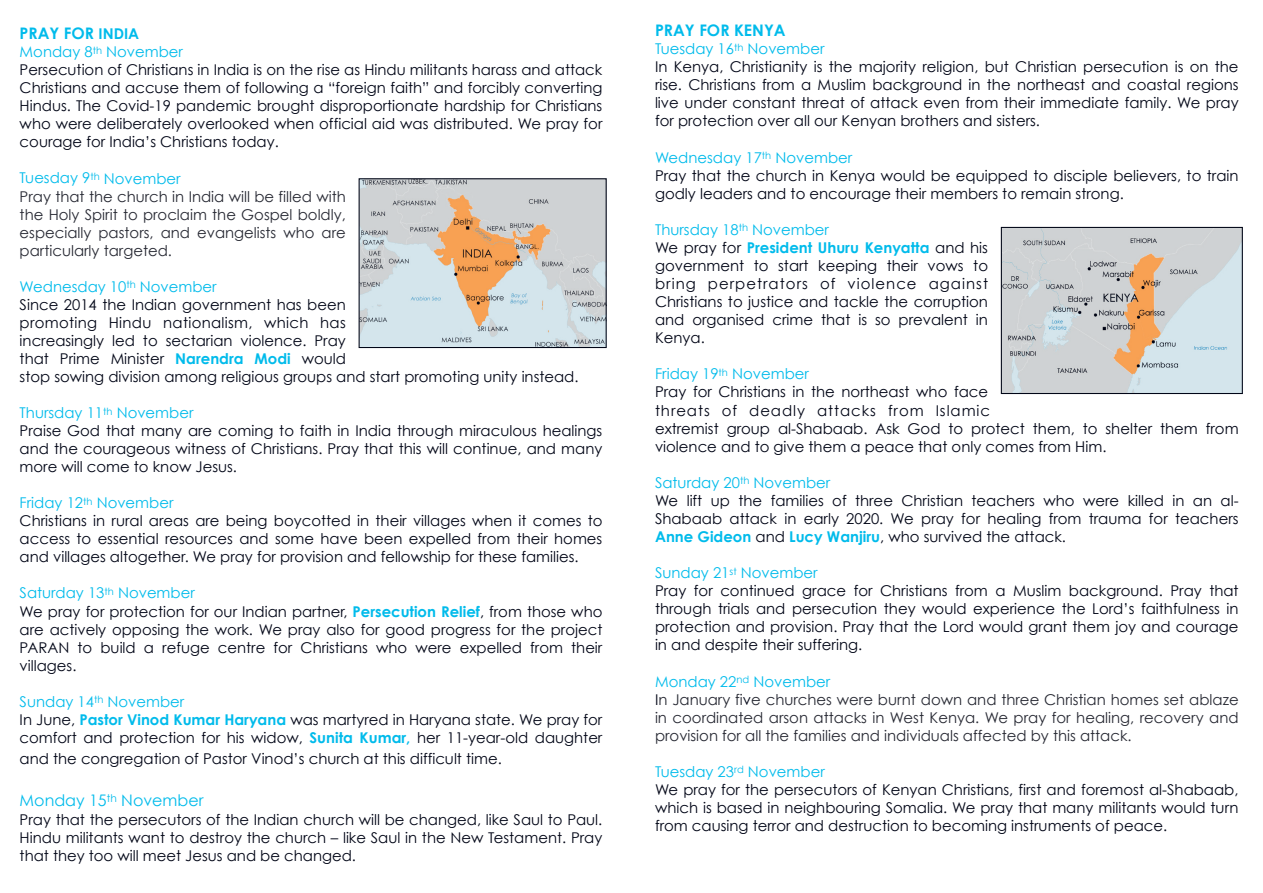
<style>
.page{position:relative;width:1263px;height:893px;background:#fff}
.page>*{position:absolute;margin:0;border:0;box-sizing:border-box;transform-origin:0 0}
.t1{font:700 15.9px "Century Gothic";color:#00bbeb}
.t2{font:15.9px "Century Gothic";color:#00bbeb}
.t3{font:14.85px/18px "Century Gothic";color:#000516}
.t4{font:14.85px/18px "Century Gothic";color:#272933}
.s1{font-size:14.85px}
.s2{color:#00bbeb}
.s3{font-weight:700;color:#00bbeb}
.s4{color:#000516}
</style>
<div class="page">
<img style="left:361px;top:180px;width:244px;height:166px">
<div style="left:359px;top:178px;width:248px;height:170px;border:1px solid #000516"></div>
<img style="left:1003px;top:229px;width:238px;height:163px">
<div style="left:1001px;top:227px;width:242px;height:167px;border:1px solid #000516"></div>
<p class="t1" style="left:20px;top:21px;width:121px">PRAY FOR <span class="s1">INDIA</span></p>
<p class="t3" style="left:20px;top:43px;width:584px"><span class="s2">Monday 8</span><sup>th</sup> <span class="s2">November<br></span>Persecution of Christians in India is on the rise as Hindu militants harass and attack Christians and accuse them of following a “foreign faith” and forcibly converting Hindus. The Covid-19 pandemic brought disproportionate hardship for Christians who were deliberately overlooked when official aid was distributed. We pray for courage for India’s Christians today.</p>
<p class="t4" style="left:20px;top:169px;width:328px"><span class="s2">Tuesday 9</span><sup>th</sup> <span class="s2">November<br></span>Pray that the church in India will be filled with the Holy Spirit to proclaim the Gospel boldly, especially pastors, and evangelists who are particularly targeted.</p>
<p class="t3" style="left:20px;top:277px;width:560px"><span class="s2">Wednesday 10</span><sup>th</sup> <span class="s2">November<br></span>Since 2014 the Indian government has been<br>promoting Hindu nationalism, which has<br>increasingly led to sectarian violence. Pray<br>that Prime Minister <span class="s3">Narendra Modi</span> would<br>stop sowing division among religious groups and start promoting unity instead.</p>
<p class="t3" style="left:20px;top:403px;width:584px"><span class="s2">Thursday 11</span><sup>th</sup> <span class="s2">November<br></span>Praise God that many are coming to faith in India through miraculous healings and the courageous witness of Christians. Pray that this will continue, and many more will come to know Jesus.</p>
<p class="t3" style="left:20px;top:494px;width:584px"><span class="s2">Friday 12</span><sup>th</sup> <span class="s2">November<br></span>Christians in rural areas are being boycotted in their villages when it comes to access to essential resources and some have been expelled from their homes and villages altogether. We pray for provision and fellowship for these families.</p>
<p class="t3" style="left:20px;top:584px;width:584px"><span class="s2">Saturday 13</span><sup>th</sup> <span class="s2">November<br></span>We pray for protection for our Indian partner, <span class="s3">Persecution Relief</span>, from those who are actively opposing the work. We pray also for good progress for the project PARAN to build a refuge centre for Christians who were expelled from their villages.</p>
<p class="t3" style="left:20px;top:692px;width:584px"><span class="s2">Sunday 14</span><sup>th</sup> <span class="s2">November<br></span>In June, <span class="s3">Pastor Vinod Kumar Haryana</span> was martyred in Haryana state. We pray for comfort and protection for his widow, <span class="s3">Sunita Kumar,</span> her 11-year-old daughter</p>
<p class="t3" style="left:20px;top:749px;width:484px">and the congregation of Pastor Vinod’s church at this difficult time.</p>
<p class="t2" style="left:20px;top:789px;width:185px">Monday 15<sup>th</sup> November</p>
<p class="t3" style="left:20px;top:810px;width:584px;text-align:justify">Pray that the persecutors of the Indian church will be changed, like Saul to Paul.<br>Hindu militants want to destroy the church – like Saul in the New Testament. Pray that they too will meet Jesus and be changed.</p>
<p class="t1" style="left:655px;top:18px;width:132px">PRAY FOR KENYA</p>
<p class="t3" style="left:655px;top:40px;width:585px"><span class="s2">Tuesday 16</span><sup>th</sup> <span class="s2">November<br></span>In Kenya, Christianity is the majority religion, but Christian persecution is on the rise. Christians from a Muslim background in the northeast and coastal regions live under constant threat of attack even from their immediate family. We pray for protection over all our Kenyan brothers and sisters.</p>
<p class="t3" style="left:655px;top:148px;width:585px"><span class="s2">Wednesday 17</span><sup>th</sup> <span class="s2">November<br></span>Pray that the church in Kenya would be equipped to disciple believers, to train godly leaders and to encourage their members to remain strong.</p>
<p class="t3" style="left:655px;top:220px;width:335px"><span class="s2">Thursday 18</span><sup>th</sup> <span class="s2">November<br></span>We pray for <span class="s3">President Uhuru Kenyatta</span> and his government to start keeping their vows to bring perpetrators of violence against Christians to justice and tackle the corruption and organised crime that is so prevalent in Kenya.</p>
<p class="t3" style="left:655px;top:365px;width:585px"><span class="s2">Friday 19</span><sup>th</sup> <span class="s2">November<br></span>Pray for Christians in the northeast who face<br>threats of deadly attacks from Islamic<br>extremist group al-Shabaab. Ask God to protect them, to shelter them from violence and to give them a peace that only comes from Him.</p>
<p class="t3" style="left:655px;top:473px;width:585px"><span class="s2">Saturday 20</span><sup>th</sup> <span class="s2">November<br></span>We lift up the families of three Christian teachers who were killed in an al-Shabaab attack in early 2020. We pray for healing from trauma for teachers <span class="s3">Anne Gideon</span> and <span class="s3">Lucy Wanjiru</span>, who survived the attack.</p>
<p class="t3" style="left:655px;top:564px;width:585px"><span class="s2">Sunday 21</span><sup>st</sup> <span class="s2">November<br></span>Pray for continued grace for Christians from a Muslim background. Pray that through trials and persecution they would experience the Lord’s faithfulness in protection and provision. Pray that the Lord would grant them joy and courage in and despite their suffering.</p>
<p class="t4" style="left:655px;top:672px;width:585px"><span class="s2">Monday 22</span><sup>nd</sup> <span class="s2">November<br></span><span class="s4">I</span>n January fi<span class="s4">v</span>e churches were burnt down and three Christian homes set ablaze in coordinated arson attacks in West Kenya. We pray for healing, recovery and provision for all the families and individuals affected by this attack.</p>
<p class="t3" style="left:655px;top:762px;width:585px"><span class="s2">Tuesday 23</span><sup>rd</sup> <span class="s2">November<br></span>We pray for the persecutors of Kenyan Christians, first and foremost al-Shabaab, which is based in neighbouring Somalia. We pray that many militants would turn from causing terror and destruction to becoming instruments of peace.</p>
</div>
